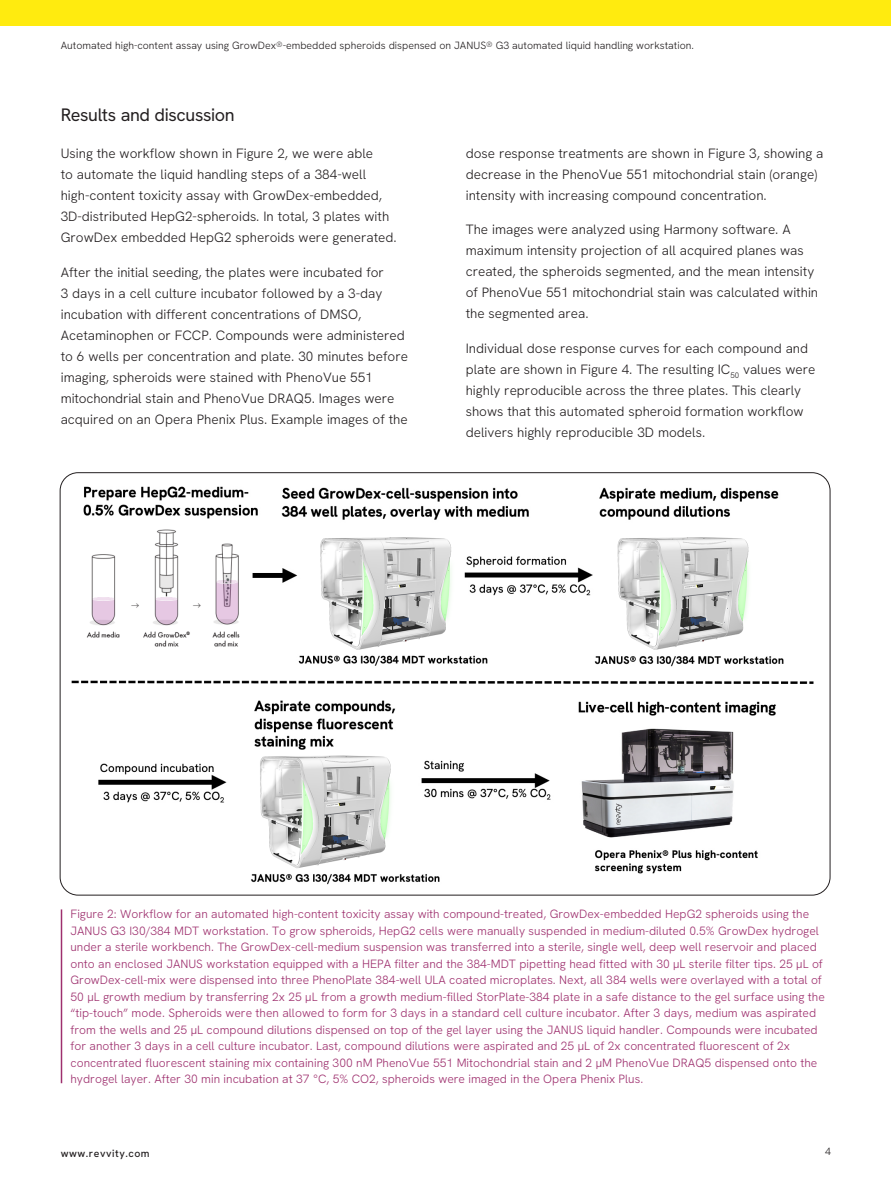
<style>
.page{position:relative;width:891px;height:1188px;background:#fff}
.page>*{position:absolute;margin:0;border:0;box-sizing:border-box;transform-origin:0 0}
.Intro_Subhead{font:18px "Hanken Grotesk";letter-spacing:-.02em;color:#231f20}
.t1{font:300 13.5px/21px "Hanken Grotesk";color:#231f20}
.t2{font:300 12px/16.5px "Hanken Grotesk";color:#9e306e}
.t3{font:300 10.5px "Hanken Grotesk";color:#231f20}
.t4{font:500 10.5px "Hanken Grotesk";letter-spacing:.05em;color:#231f20}
</style>
<div class="page">
<div style="left:0;top:0;width:891px;height:26px;background:#ffeb0f"></div>
<img style="left:71px;top:473px;width:759px;height:422px">
<hr style="left:61px;top:909px;width:1px;height:174px;background:#9e306e">
<p class="t3" style="left:61px;top:39px;width:635px">Automated high-content assay using GrowDex®-embedded spheroids dispensed on JANUS® G3 automated liquid handling workstation.</p>
<p class="Intro_Subhead" style="left:61px;top:103px;width:176px">Results and discussion</p>
<p class="t1" style="left:61px;top:143px;width:338px">Using the workflow shown in Figure 2, we were able<br>to automate the liquid handling steps of a 384-well high-content toxicity assay with GrowDex-embedded, 3D-distributed HepG2-spheroids. In total, 3 plates with GrowDex embedded HepG2 spheroids were generated.</p>
<p class="t1" style="left:61px;top:261px;width:349px">After the initial seeding, the plates were incubated for<br>3 days in a cell culture incubator followed by a 3-day incubation with different concentrations of DMSO, Acetaminophen or FCCP. Compounds were administered to 6 wells per concentration and plate. 30 minutes before imaging, spheroids were stained with PhenoVue 551 mitochondrial stain and PhenoVue DRAQ5. Images were acquired on an Opera Phenix Plus. Example images of the</p>
<p class="t1" style="left:466px;top:142px;width:359px">dose response treatments are shown in Figure 3, showing a decrease in the PhenoVue 551 mitochondrial stain (orange) intensity with increasing compound concentration.</p>
<p class="t1" style="left:466px;top:219px;width:354px">The images were analyzed using Harmony software. A maximum intensity projection of all acquired planes was created, the spheroids segmented, and the mean intensity of PhenoVue 551 mitochondrial stain was calculated within the segmented area.</p>
<p class="t1" style="left:466px;top:337px;width:351px">Individual dose response curves for each compound and plate are shown in Figure 4. The resulting IC<sub>50</sub> values were highly reproducible across the three plates. This clearly shows that this automated spheroid formation workflow delivers highly reproducible 3D models.</p>
<p class="t2" style="left:71px;top:905px;width:756px">Figure 2: Workflow for an automated high-content toxicity assay with compound-treated, GrowDex-embedded HepG2 spheroids using the JANUS G3 I30/384 MDT workstation. To grow spheroids, HepG2 cells were manually suspended in medium-diluted 0.5% GrowDex hydrogel under a sterile workbench. The GrowDex-cell-medium suspension was transferred into a sterile, single well, deep well reservoir and placed onto an enclosed JANUS workstation equipped with a HEPA filter and the 384-MDT pipetting head fitted with 30 µL sterile filter tips. 25 µL of GrowDex-cell-mix were dispensed into three PhenoPlate 384-well ULA coated microplates. Next, all 384 wells were overlayed with a total of 50 µL growth medium by transferring 2x 25 µL from a growth medium-filled StorPlate-384 plate in a safe distance to the gel surface using the “tip-touch” mode. Spheroids were then allowed to form for 3 days in a standard cell culture incubator. After 3 days, medium was aspirated from the wells and 25 µL compound dilutions dispensed on top of the gel layer using the JANUS liquid handler. Compounds were incubated for another 3 days in a cell culture incubator. Last, compound dilutions were aspirated and 25 µL of 2x concentrated fluorescent of 2x concentrated fluorescent staining mix containing 300 nM PhenoVue 551 Mitochondrial stain and 2 µM PhenoVue DRAQ5 dispensed onto the hydrogel layer. After 30 min incubation at 37 °C, 5% CO2, spheroids were imaged in the Opera Phenix Plus.</p>
<p class="t4" style="left:61px;top:1147px;width:90px">www.revvity.com</p>
<p class="t3" style="left:825px;top:1145px;width:7px">4</p>
</div>
